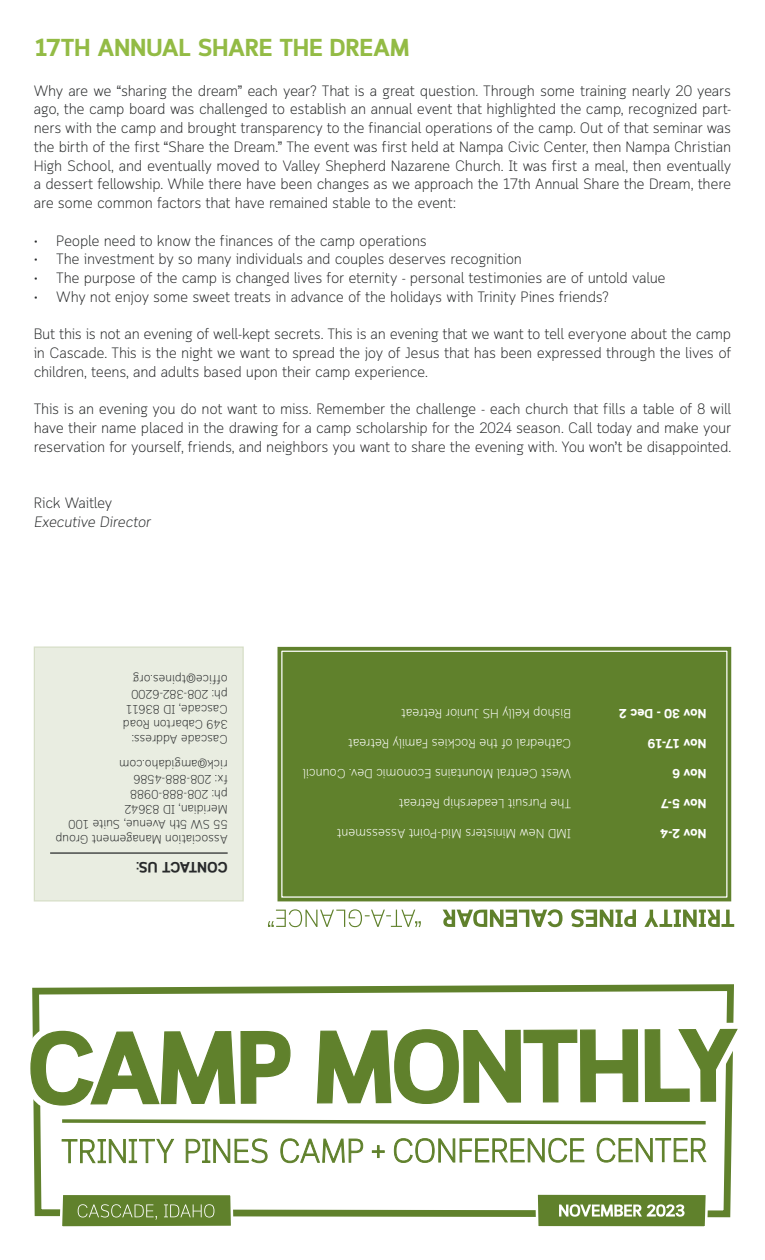
<style>
.page{position:relative;width:765px;height:1260px;background:#fff}
.page>*{position:absolute;margin:0;border:0;box-sizing:border-box;transform-origin:0 0}
.t1{font:700 24.5px "Cloud";letter-spacing:-.015em;color:#93bb45}
.t2{font:300 15px/18.8px "Cloud";letter-spacing:-.02em;color:#282a2b;text-align:justify}
.t3{font:700 15px "Cloud";letter-spacing:-.025em;color:#282a2b}
.t4{font:300 13.12px "Cloud";letter-spacing:-.015em;color:#fff}
.t5{font:700 13.12px "Cloud";letter-spacing:-.015em;color:#fff}
.t6{font:300 12.5px "Cloud";letter-spacing:-.01em;color:#282a2b}
</style>
<div class="page">
<svg style="left:32px;top:984px;width:702px;height:234px"></svg>
<svg style="left:32px;top:1001px;width:702px;height:120px"></svg>
<svg style="left:30px;top:1028px;width:708px;height:78px"></svg>
<svg style="left:59px;top:1118px;width:650px;height:8px"></svg>
<svg style="left:534px;top:1191px;width:175px;height:36px"></svg>
<svg style="left:58px;top:1191px;width:177px;height:36px"></svg>
<div style="left:34px;top:647px;width:210px;height:255px;background:#e9ede1;border:1px solid #d6dec7"></div>
<hr style="left:50px;top:852px;width:178px;height:2px;background:#282a2b">
<svg style="left:268px;top:909px;width:466px;height:18px"></svg>
<div style="left:278px;top:647px;width:453px;height:254px;background:#60812c"></div>
<div style="left:278px;top:647px;width:453px;height:254px;border:4px solid #60812c"></div>
<p class="t1" style="left:34px;top:32px;width:378px">17TH ANNUAL SHARE THE DREAM</p>
<p class="t2" style="left:34px;top:82px;width:699px">Why are we “sharing the dream” each year? That is a great question. Through some training nearly 20 years ago, the camp board was challenged to establish an annual event that highlighted the camp, recognized part&shy;ners with the camp and brought transparency to the financial operations of the camp. Out of that seminar was the birth of the first “Share the Dream.” The event was first held at Nampa Civic Center, then Nampa Christian High School, and eventually moved to Valley Shepherd Nazarene Church. It was first a meal, then eventually a dessert fellowship. While there have been changes as we approach the 17th Annual Share the Dream, there are some common factors that have remained stable to the event:</p>
<p class="t2" style="left:34px;top:232px;width:395px">• People need to know the finances of the camp operations</p>
<p class="t2" style="left:34px;top:251px;width:490px">• The investment by so many individuals and couples deserves recognition</p>
<p class="t2" style="left:34px;top:270px;width:634px">• The purpose of the camp is changed lives for eternity - personal testimonies are of untold value</p>
<p class="t2" style="left:34px;top:288px;width:577px">• Why not enjoy some sweet treats in advance of the holidays with Trinity Pines friends?</p>
<p class="t2" style="left:34px;top:326px;width:699px">But this is not an evening of well-kept secrets. This is an evening that we want to tell everyone about the camp in Cascade. This is the night we want to spread the joy of Jesus that has been expressed through the lives of children, teens, and adults based upon their camp experience.</p>
<p class="t2" style="left:34px;top:401px;width:699px">This is an evening you do not want to miss. Remember the challenge - each church that fills a table of 8 will have their name placed in the drawing for a camp scholarship for the 2024 season. Call today and make your reservation for yourself, friends, and neighbors you want to share the evening with. You won’t be disappointed.</p>
<p class="t2" style="left:34px;top:495px;width:80px">Rick Waitley</p>
<p class="t2" style="left:34px;top:513px;width:121px">Executive Director</p>
<p class="t6" style="left:228px;top:687px;width:96px;rotate:-180deg">office@tpines.org</p>
<p class="t6" style="left:228px;top:702px;width:98px;rotate:-180deg">ph: 208-382-6200</p>
<p class="t6" style="left:228px;top:717px;width:104px;rotate:-180deg">Cascade, ID 83611</p>
<p class="t6" style="left:228px;top:732px;width:106px;rotate:-180deg">349 Cabarton Road</p>
<p class="t6" style="left:228px;top:747px;width:97px;rotate:-180deg">Cascade Address:</p>
<p class="t6" style="left:228px;top:772px;width:110px;rotate:-180deg">rick@amgidaho.com</p>
<p class="t6" style="left:228px;top:787px;width:96px;rotate:-180deg">fx: 208-888-4586</p>
<p class="t6" style="left:228px;top:802px;width:99px;rotate:-180deg">ph: 208-888-0988</p>
<p class="t6" style="left:228px;top:817px;width:105px;rotate:-180deg">Meridian, ID 83642</p>
<p class="t6" style="left:228px;top:832px;width:161px;rotate:-180deg">55 SW 5th Avenue, Suite 100</p>
<p class="t6" style="left:228px;top:847px;width:174px;rotate:-180deg">Association Management Group</p>
<p class="t3" style="left:228px;top:876px;width:93px;rotate:-180deg">CONTACT US:</p>
<p class="t4" style="left:571px;top:721px;width:171px;rotate:-180deg">Bishop Kelly HS Junior Retreat</p>
<p class="t5" style="left:707px;top:722px;width:89px;rotate:-180deg">Nov 30 - Dec 2</p>
<p class="t4" style="left:571px;top:751px;width:224px;rotate:-180deg">Cathedral of the Rockies Family Retreat</p>
<p class="t5" style="left:707px;top:752px;width:60px;rotate:-180deg">Nov 17-19</p>
<p class="t4" style="left:571px;top:781px;width:270px;rotate:-180deg">West Central Mountains Economic Dev. Council</p>
<p class="t5" style="left:707px;top:782px;width:36px;rotate:-180deg">Nov 6</p>
<p class="t4" style="left:571px;top:811px;width:174px;rotate:-180deg">The Pursuit Leadership Retreat</p>
<p class="t5" style="left:707px;top:812px;width:47px;rotate:-180deg">Nov 5-7</p>
<p class="t4" style="left:571px;top:841px;width:235px;rotate:-180deg">IMD New Ministers Mid-Point Assessment</p>
<p class="t5" style="left:707px;top:842px;width:48px;rotate:-180deg">Nov 2-4</p>
</div>
